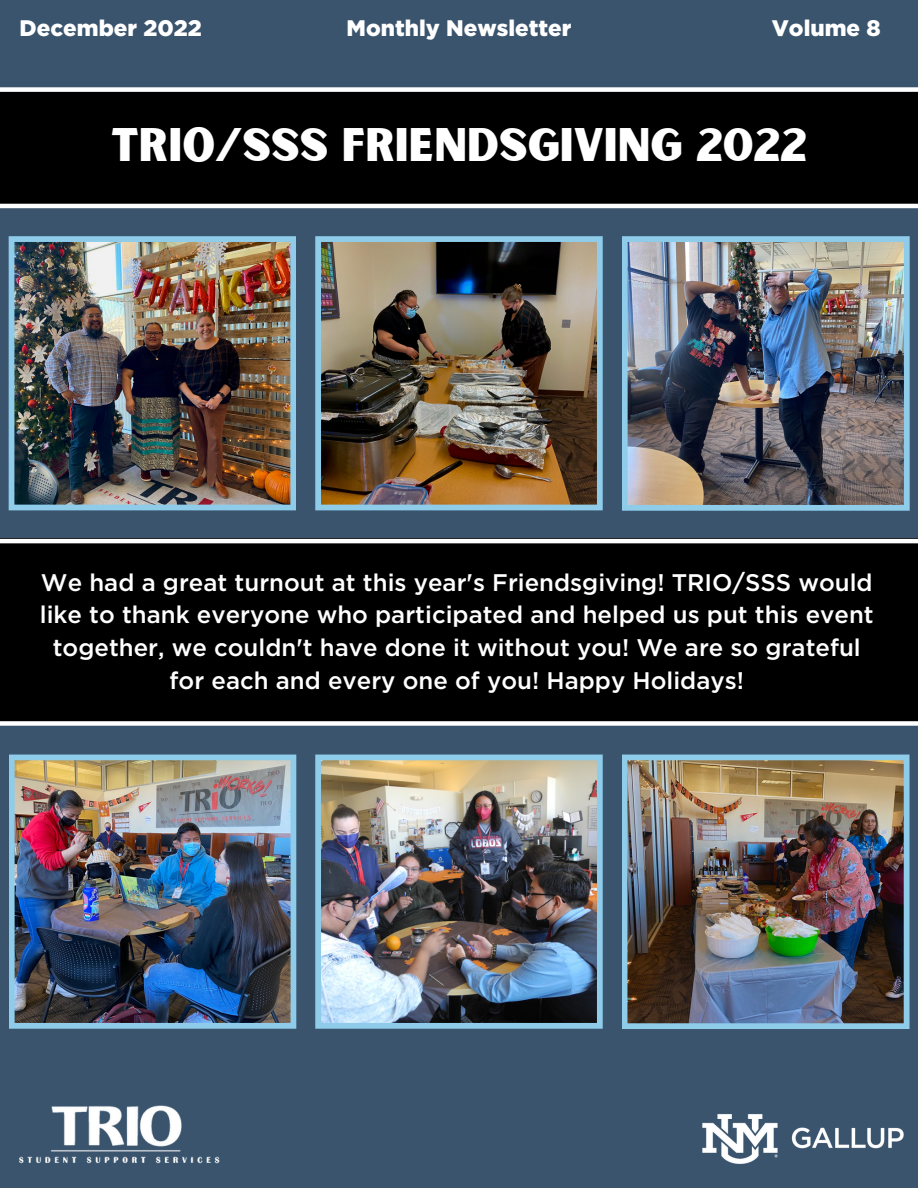
<style>
.page{position:relative;width:918px;height:1188px;background:#3a546d}
.page>*{position:absolute;margin:0;border:0;box-sizing:border-box;transform-origin:0 0}
.t1{font:45px "Sunborn Sans One";color:#fff}
.t2{font:500 24px/32.7px "Gotham";color:#fff;text-align:center}
.t3{font:900 22.5px "Gotham";color:#fff}
</style>
<div class="page">
<img style="left:20px;top:1105px;width:200px;height:59px">
<img style="left:702px;top:1114px;width:202px;height:50px">
<div style="left:0;top:92px;width:918px;height:112px;background:#000"></div>
<div style="left:0;top:87px;width:918px;height:5px;background:#fff"></div>
<hr style="left:0;top:204px;width:918px;height:4px;background:#fff">
<img style="left:315px;top:755px;width:288px;height:274px">
<img style="left:315px;top:236px;width:288px;height:274px">
<img style="left:9px;top:755px;width:287px;height:274px">
<img style="left:622px;top:236px;width:288px;height:275px">
<img style="left:9px;top:236px;width:287px;height:274px">
<img style="left:622px;top:755px;width:288px;height:274px">
<div style="left:0;top:539px;width:918px;height:185px;background:#000"></div>
<hr style="left:0;top:539px;width:918px;height:4px;background:#fff">
<div style="left:0;top:721px;width:918px;height:5px;background:#fff"></div>
<p class="t3" style="left:20px;top:15px;width:184px">December 2022</p>
<p class="t3" style="left:347px;top:15px;width:226px">Monthly Newsletter</p>
<p class="t3" style="left:772px;top:15px;width:110px">Volume 8</p>
<h1 class="t1" style="left:111px;top:116px;width:697px">TRIO/SSS FRIENDSGIVING 2022</h1>
<p class="t2" style="left:40px;top:566px;width:835px">We had a great turnout at this year's Friendsgiving! TRIO/SSS would like to thank everyone who participated and helped us put this event together, we couldn't have done it without you! We are so grateful for each and every one of you! Happy Holidays!</p>
</div>
